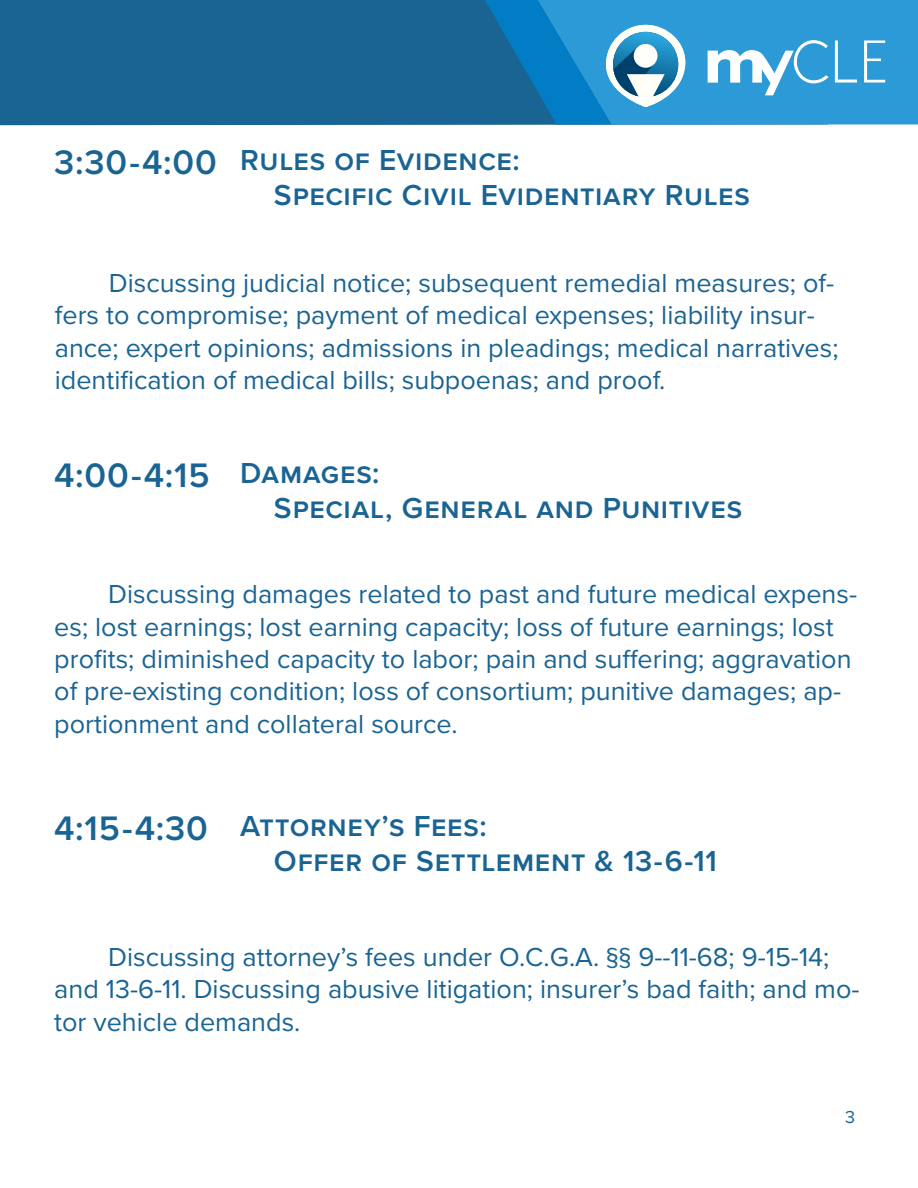
<style>
.page{position:relative;width:918px;height:1188px;background:#fff}
.page>*{position:absolute;margin:0;border:0;box-sizing:border-box;transform-origin:0 0}
.t1{font:600 35.25px "Proxima Nova";letter-spacing:.025em;color:#1a6493}
.t2{font:600 30px "Proxima Nova";letter-spacing:.02em;color:#1a6493}
.t3{font:27px/32.4px "Proxima Nova";color:#1a6493}
.t4{font:18px "Proxima Nova";color:#1a6493}
</style>
<div class="page">
<div style="left:0;top:0;width:828px;height:126px;background:#1a6493"></div>
<div style="left:687px;top:0;width:231px;height:124px;background:#2b9ad6"></div>
<svg style="left:835px;top:40px;width:22px;height:43px"></svg>
<svg style="left:864px;top:40px;width:21px;height:43px"></svg>
<svg style="left:708px;top:40px;width:121px;height:55px"></svg>
<svg style="left:485px;top:0;width:202px;height:124px;background:#308fc4"></svg>
<p class="t1" style="left:54px;top:136px;width:164px">3:30-4:00</p>
<p class="t2" style="left:240px;top:138px;width:281px">Rules of Evidence:</p>
<p class="t2" style="left:274px;top:172px;width:477px">Specific Civil Evidentiary Rules</p>
<p class="t3" style="left:55px;top:265px;width:785px;text-indent:54px">Discussing judicial notice; subsequent remedial measures; of&shy;fers to compromise; payment of medical expenses; liability insur&shy;ance; expert opinions; admissions in pleadings; medical narratives; identification of medical bills; subpoenas; and proof.</p>
<p class="t1" style="left:54px;top:449px;width:157px">4:00-4:15</p>
<p class="t2" style="left:240px;top:451px;width:141px">Damages:</p>
<p class="t2" style="left:274px;top:486px;width:470px">Special, General and Punitives</p>
<p class="t3" style="left:54px;top:577px;width:804px;text-indent:54px">Discussing damages related to past and future medical expens&shy;es; lost earnings; lost earning capacity; loss of future earnings; lost profits; diminished capacity to labor; pain and suffering; aggravation of pre-existing condition; loss of consortium; punitive damages; ap&shy;portionment and collateral source.</p>
<p class="t1" style="left:54px;top:802px;width:155px">4:15-4:30</p>
<p class="t2" style="left:240px;top:804px;width:248px">Attorney’s Fees:</p>
<p class="t2" style="left:274px;top:838px;width:444px">Offer of Settlement &amp; 13-6-11</p>
<p class="t3" style="left:54px;top:940px;width:807px;text-indent:54px">Discussing attorney’s fees under O.C.G.A. §§ 9--11-68; 9-15-14; and 13-6-11. Discussing abusive litigation; insurer’s bad faith; and mo&shy;tor vehicle demands.</p>
<p class="t4" style="left:845px;top:1103px;width:12px">3</p>
</div>
